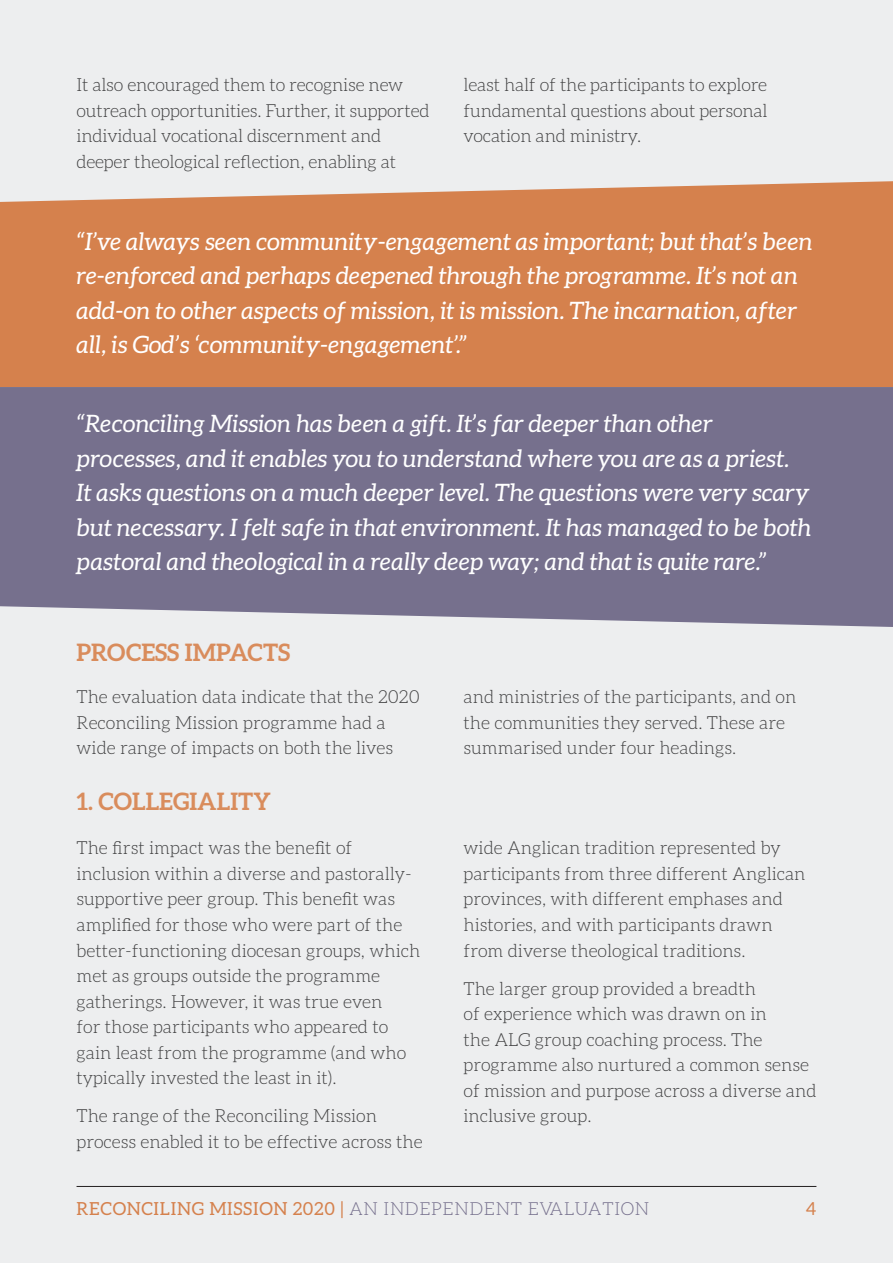
<style>
.page{position:relative;width:893px;height:1263px;background:#edeeef}
.page>*{position:absolute;margin:0;border:0;box-sizing:border-box;transform-origin:0 0}
.Body_Copy{font:italic 24px/34.5px "Aleo";letter-spacing:.005em;color:#fff}
.Body_Copy-2{font:700 24px "Aleo";color:#d98c5c}
.Body_Copy-3{font:300 18px/25.5px "Aleo";color:#3e3e3f}
.Body_Copy-4{font:18px "Aleo";letter-spacing:.04em;color:#d5814d}
.s1{font-weight:300;color:#76708d}
</style>
<div class="page">
<div style="left:0;top:181px;width:893px;height:206px;background:#d5814d"></div>
<div style="left:0;top:387px;width:893px;height:240px;background:#76708d"></div>
<hr style="left:77px;top:1186px;width:739px;height:1px;background:#231f20">
<p class="Body_Copy-3" style="left:77px;top:72px;width:354px">It also encouraged them to recognise new outreach opportunities. Further, it supported individual vocational discernment and deeper theological reflection, enabling at</p>
<p class="Body_Copy-3" style="left:463px;top:72px;width:306px;text-align:justify">least half of the participants to explore fundamental questions about personal vocation and ministry.</p>
<p class="Body_Copy" style="left:77px;top:224px;width:738px">“I’ve always seen community-engagement as important; but that’s been re-enforced and perhaps deepened through the programme. It’s not an add-on to other aspects of mission, it is mission. The incarnation, after all, is God’s ‘community-engagement’.”</p>
<p class="Body_Copy" style="left:77px;top:406px;width:736px">“Reconciling Mission has been a gift. It’s far deeper than other processes, and it enables you to understand where you are as a priest.<br>It asks questions on a much deeper level. The questions were very scary but necessary. I felt safe in that environment. It has managed to be both pastoral and theological in a really deep way; and that is quite rare.”</p>
<p class="Body_Copy-2" style="left:77px;top:639px;width:215px">PROCESS IMPACTS</p>
<p class="Body_Copy-3" style="left:77px;top:684px;width:345px">The evaluation data indicate that the 2020<br>Reconciling Mission programme had a wide range of impacts on both the lives</p>
<p class="Body_Copy-3" style="left:463px;top:684px;width:334px">and ministries of the participants, and on the communities they served. These are summarised under four headings.</p>
<p class="Body_Copy-2" style="left:77px;top:787px;width:196px">1. COLLEGIALITY</p>
<p class="Body_Copy-3" style="left:77px;top:835px;width:345px">The first impact was the benefit of inclusion within a diverse and pastorally&shy;supportive peer group. This benefit was amplified for those who were part of the better-functioning diocesan groups, which met as groups outside the programme gatherings. However, it was true even<br>for those participants who appeared to gain least from the programme (and who typically invested the least in it).</p>
<p class="Body_Copy-3" style="left:77px;top:1103px;width:348px">The range of the Reconciling Mission process enabled it to be effective across the</p>
<p class="Body_Copy-3" style="left:463px;top:835px;width:344px">wide Anglican tradition represented by participants from three different Anglican provinces, with different emphases and histories, and with participants drawn from diverse theological traditions.</p>
<p class="Body_Copy-3" style="left:463px;top:976px;width:354px">The larger group provided a breadth<br>of experience which was drawn on in<br>the ALG group coaching process. The programme also nurtured a common sense of mission and purpose across a diverse and inclusive group.</p>
<p class="Body_Copy-4" style="left:77px;top:1198px;width:574px">RECONCILING MISSION 2020 | <span class="s1">AN INDEPENDENT EVALUATION</span></p>
<p class="Body_Copy-4" style="left:806px;top:1198px;width:12px">4</p>
</div>
